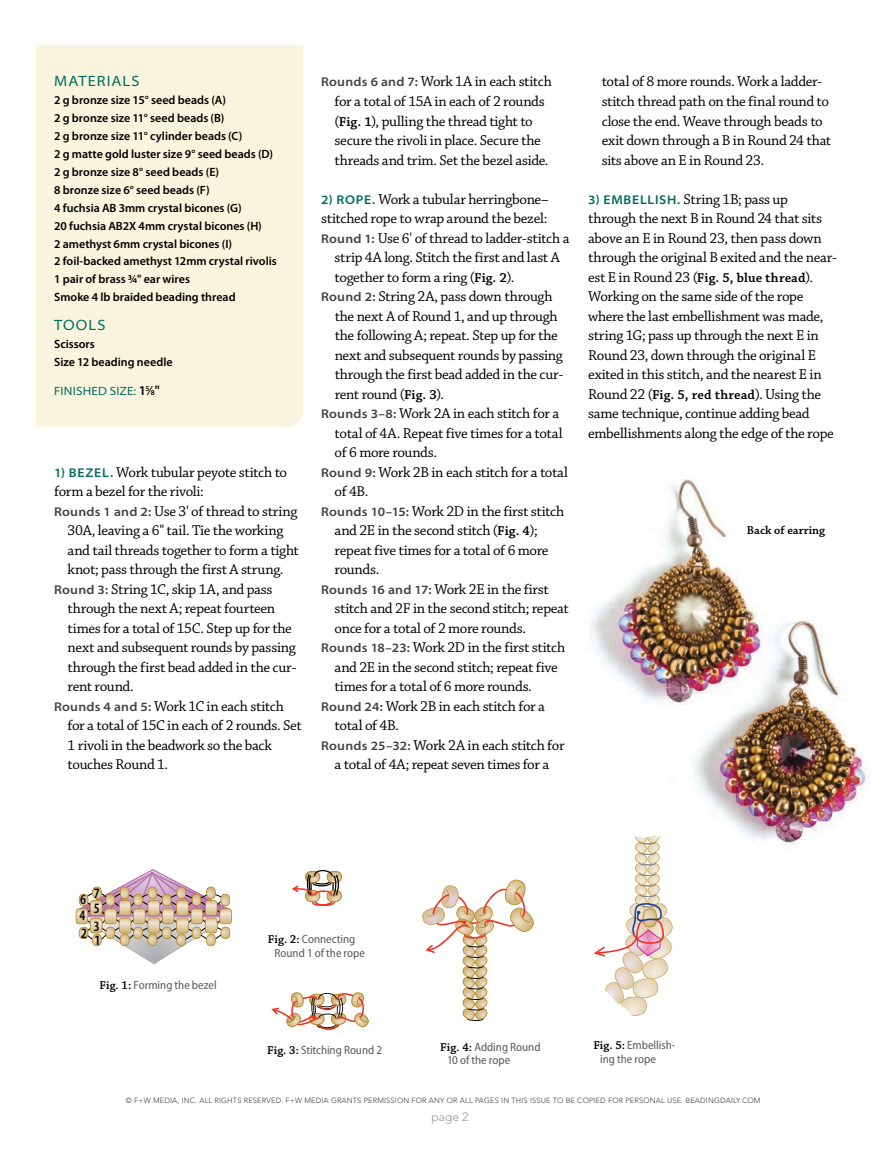
<style>
.page{position:relative;width:891px;height:1168px;background:#fff}
.page>*{position:absolute;margin:0;border:0;box-sizing:border-box;transform-origin:0 0}
.t1{font:15px/19.5px "Chaparral Pro";letter-spacing:-.025em;color:#000}
.t2{font:semi-expanded 15px "Myriad Pro";letter-spacing:.075em;color:#006b5c}
.t3{font:600 condensed 14.4px "Myriad Pro";color:#000}
.t4{font:600 12px/17.9px "Myriad Pro";color:#000}
.t5{font:semi-condensed 12px/13.5px "Myriad Pro";color:#58595b}
.t6{font:semi-expanded 12px "Myriad Pro";letter-spacing:.015em;color:#006b5c}
.t7{font:600 12px "Chaparral Pro";color:#000}
.t8{font:300 12px "Avenir LT Std";color:#939598}
.t9{font:300 7.5px "Avenir LT Std";letter-spacing:.02em;color:#433e3c}
.s1{font-weight:600;font-stretch:normal;font-size:13.5px;color:#000}
.s2{font-weight:600;font-stretch:normal;font-size:7.35px;color:#000}
.s3{font-family:"Myriad Pro";font-weight:600;font-stretch:semi-expanded;font-size:12.75px;color:#006b5c}
.s4{font-family:"Myriad Pro";font-weight:600;font-stretch:semi-expanded;font-size:12.75px;color:#414042}
.s5{font-family:"Chaparral Pro Semibold Capt";font-size:13.5px}
.s6{font-family:"Chaparral Pro";font-weight:600;font-stretch:normal;color:#000}
</style>
<div class="page">
<div style="left:36px;top:45px;width:267px;height:382px;background:#f9f4dd"></div>
<svg style="left:76px;top:869px;width:156px;height:95px"></svg>
<svg style="left:292px;top:870px;width:50px;height:36px"></svg>
<svg style="left:271px;top:992px;width:98px;height:38px"></svg>
<svg style="left:422px;top:879px;width:112px;height:142px"></svg>
<img style="left:589px;top:476px;width:279px;height:369px">
<svg style="left:589px;top:818px;width:112px;height:198px"></svg>
<img style="left:623px;top:818px;width:78px;height:19px">
<img style="left:748px;top:525px;width:77px;height:12px">
<p class="t2" style="left:54px;top:72px;width:87px">MATERIALS</p>
<p class="t4" style="left:54px;top:91px;width:224px">2 g bronze size 15° seed beads (A)<br>2 g bronze size 11° seed beads (B)<br>2 g bronze size 11° cylinder beads (C)<br>2 g matte gold luster size 9° seed beads (D)<br>2 g bronze size 8° seed beads (E)<br>8 bronze size 6° seed beads (F)<br>4 fuchsia AB 3mm crystal bicones (G)<br>20 fuchsia AB2X 4mm crystal bicones (H)<br>2 amethyst 6mm crystal bicones (I)<br>2 foil-backed amethyst 12mm crystal rivolis 1 pair of brass ¾" ear wires<br>Smoke 4 lb braided beading thread</p>
<p class="t2" style="left:54px;top:316px;width:53px">TOOLS</p>
<p class="t4" style="left:54px;top:335px;width:120px">Scissors<br>Size 12 beading needle</p>
<p class="t6" style="left:54px;top:384px;width:107px">FINISHED SIZE: <span class="s1">1</span><sup>5</sup><span class="s1">⁄</span><span class="s2">8</span><span class="s1">"</span></p>
<p class="t1" style="left:54px;top:463px;width:235px"><span class="s3">1) BEZEL.</span> Work tubular peyote stitch to</p>
<p class="t1" style="left:54px;top:482px;width:151px">form a bezel for the rivoli:</p>
<p class="t1" style="left:54px;top:502px;width:245px"><span class="s4">Rounds 1 and 2:</span> Use 3' of thread to string</p>
<p class="t1" style="left:68px;top:521px;width:217px">30A, leaving a 6" tail. Tie the working</p>
<p class="t1" style="left:68px;top:541px;width:233px">and tail threads together to form a tight</p>
<p class="t1" style="left:68px;top:560px;width:217px">knot; pass through the first A strung.</p>
<p class="t1" style="left:54px;top:580px;width:220px"><span class="s4">Round 3:</span> String 1C, skip 1A, and pass</p>
<p class="t1" style="left:68px;top:599px;width:209px">through the next A; repeat fourteen</p>
<p class="t1" style="left:68px;top:619px;width:226px">times for a total of 15C. Step up for the</p>
<p class="t1" style="left:68px;top:638px;width:230px">next and subsequent rounds by passing</p>
<p class="t1" style="left:68px;top:658px;width:230px">through the first bead added in the cur-</p>
<p class="t1" style="left:68px;top:677px;width:68px">rent round.</p>
<p class="t1" style="left:54px;top:697px;width:231px"><span class="s4">Rounds 4 and 5:</span> Work 1C in each stitch</p>
<p class="t1" style="left:68px;top:716px;width:236px">for a total of 15C in each of 2 rounds. Set</p>
<p class="t1" style="left:68px;top:736px;width:206px">1 rivoli in the beadwork so the back</p>
<p class="t1" style="left:68px;top:755px;width:102px">touches Round 1.</p>
<p class="t1" style="left:335px;top:73px;width:219px;text-indent:-13px"><span class="s4">Rounds 6 and 7:</span> Work 1A in each stitch for a total of 15A in each of 2 rounds (<span class="s5">Fig. 1</span>), pulling the thread tight to secure the rivoli in place. Secure the threads and trim. Set the bezel aside.</p>
<p class="t1" style="left:321px;top:190px;width:229px"><span class="s3">2) ROPE.</span> Work a tubular herringbone–</p>
<p class="t1" style="left:321px;top:209px;width:228px">stitched rope to wrap around the bezel:</p>
<p class="t1" style="left:321px;top:229px;width:250px"><span class="s4">Round 1:</span> Use 6' of thread to ladder-stitch a</p>
<p class="t1" style="left:335px;top:248px;width:227px">strip 4A long. Stitch the first and last A</p>
<p class="t1" style="left:335px;top:268px;width:181px">together to form a ring (<span class="s5">Fig. 2</span>).</p>
<p class="t1" style="left:321px;top:287px;width:233px"><span class="s4">Round 2:</span> String 2A, pass down through</p>
<p class="t1" style="left:335px;top:307px;width:225px">the next A of Round 1, and up through</p>
<p class="t1" style="left:335px;top:326px;width:225px">the following A; repeat. Step up for the</p>
<p class="t1" style="left:335px;top:346px;width:230px">next and subsequent rounds by passing</p>
<p class="t1" style="left:335px;top:365px;width:230px">through the first bead added in the cur-</p>
<p class="t1" style="left:335px;top:385px;width:111px">rent round (<span class="s5">Fig. 3</span>).</p>
<p class="t1" style="left:321px;top:404px;width:240px"><span class="s4">Rounds 3–8:</span> Work 2A in each stitch for a</p>
<p class="t1" style="left:335px;top:424px;width:229px">total of 4A. Repeat five times for a total</p>
<p class="t1" style="left:335px;top:443px;width:104px">of 6 more rounds.</p>
<p class="t1" style="left:321px;top:463px;width:248px"><span class="s4">Round 9:</span> Work 2B in each stitch for a total</p>
<p class="t1" style="left:335px;top:482px;width:35px">of 4B.</p>
<p class="t1" style="left:321px;top:502px;width:245px"><span class="s4">Rounds 10–15:</span> Work 2D in the first stitch</p>
<p class="t1" style="left:335px;top:521px;width:205px">and 2E in the second stitch (<span class="s5">Fig. 4</span>);</p>
<p class="t1" style="left:335px;top:541px;width:215px">repeat five times for a total of 6 more</p>
<p class="t1" style="left:335px;top:560px;width:46px">rounds.</p>
<p class="t1" style="left:321px;top:580px;width:229px"><span class="s4">Rounds 16 and 17:</span> Work 2E in the first</p>
<p class="t1" style="left:335px;top:599px;width:236px">stitch and 2F in the second stitch; repeat</p>
<p class="t1" style="left:335px;top:619px;width:193px">once for a total of 2 more rounds.</p>
<p class="t1" style="left:321px;top:638px;width:246px"><span class="s4">Rounds 18–23:</span> Work 2D in the first stitch</p>
<p class="t1" style="left:335px;top:658px;width:225px">and 2E in the second stitch; repeat five</p>
<p class="t1" style="left:335px;top:677px;width:199px">times for a total of 6 more rounds.</p>
<p class="t1" style="left:321px;top:697px;width:225px"><span class="s4">Round 24:</span> Work 2B in each stitch for a</p>
<p class="t1" style="left:335px;top:716px;width:66px">total of 4B.</p>
<p class="t1" style="left:321px;top:736px;width:245px"><span class="s4">Rounds 25–32:</span> Work 2A in each stitch for</p>
<p class="t1" style="left:335px;top:755px;width:216px">a total of 4A; repeat seven times for a</p>
<p class="t1" style="left:602px;top:73px;width:231px">total of 8 more rounds. Work a ladder&shy;stitch thread path on the final round to close the end. Weave through beads to exit down through a B in Round 24 that sits above an E in Round 23.</p>
<p class="t1" style="left:588px;top:190px;width:250px"><span class="s3">3) EMBELLISH.</span> String 1B; pass up through the next B in Round 24 that sits above an E in Round 23, then pass down through the original B exited and the near&shy;est E in Round 23 (<span class="s5">Fig. 5, blue thread</span>).<br>Working on the same side of the rope where the last embellishment was made, string 1G; pass up through the next E in Round 23, down through the original E exited in this stitch, and the nearest E in Round 22 (<span class="s5">Fig. 5, red thread</span>). Using the same technique, continue adding bead embellishments along the edge of the rope</p>
<p class="t7" style="left:747px;top:523px;width:80px">Back of earring</p>
<p class="t3" style="left:94px;top:884px;width:7px">7</p>
<p class="t3" style="left:80px;top:891px;width:7px">6</p>
<p class="t3" style="left:94px;top:899px;width:7px">5</p>
<p class="t3" style="left:79px;top:907px;width:7px">4</p>
<p class="t3" style="left:94px;top:917px;width:7px">3</p>
<p class="t3" style="left:81px;top:924px;width:7px">2</p>
<p class="t3" style="left:94px;top:931px;width:7px">1</p>
<p class="t5" style="left:100px;top:978px;width:119px"><span class="s6">Fig. 1:</span> Formi ng the bezel</p>
<p class="t5" style="left:275px;top:932px;width:92px;text-indent:-7px"><span class="s6">Fig. 2:</span> Connecting<br>Round 1 of the rope</p>
<p class="t5" style="left:267px;top:1042px;width:116px"><span class="s6">Fig. 3:</span> Stitching Round 2</p>
<p class="t5" style="left:600px;top:1038px;width:77px;text-indent:-7px"><span class="s6">Fig. 5:</span> Embellish&shy;in g the rope</p>
<p class="t5" style="left:447px;top:1040px;width:95px;text-indent:-7px"><span class="s6">Fig. 4:</span> Adding Round<br>10 of the rope</p>
<p class="t9" style="left:126px;top:1096px;width:636px">© F+W MEDIA, INC. ALL RIGHTS RESERVED. F+W MEDIA GRANTS PERMISSION FOR ANY OR ALL PAGES IN THIS ISSUE TO BE COPIED FOR PERSONAL USE. BEADINGDAILY.COM</p>
<p class="t8" style="left:432px;top:1109px;width:38px">page 2</p>
</div>
